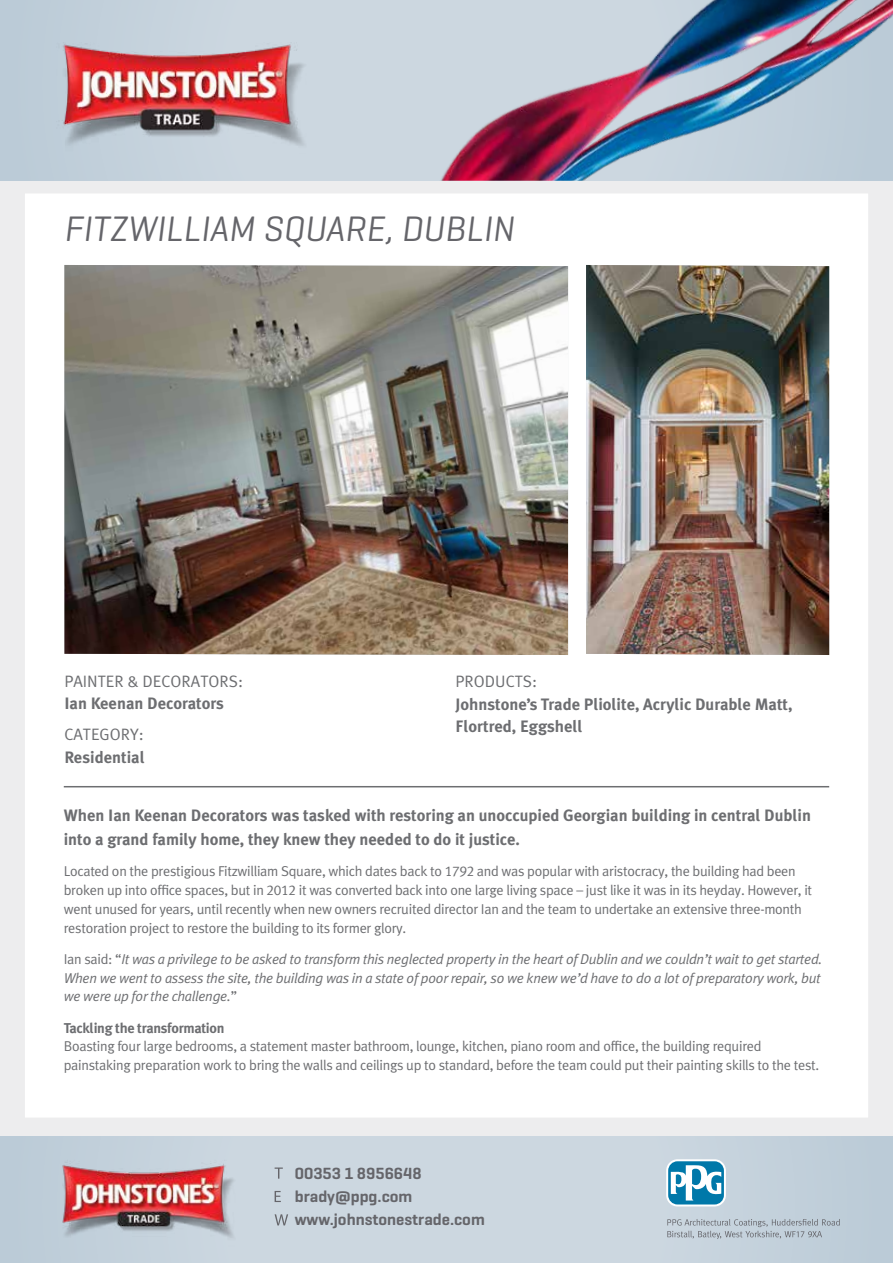
<style>
.page{position:relative;width:893px;height:1263px;background:#ededee}
.page>*{position:absolute;margin:0;border:0;box-sizing:border-box;transform-origin:0 0}
.t1{font:italic 36px "Geogrotesque";color:#65656a}
.t2{font:700 16.5px/24px "Meta Plus";color:#6d6e71}
.t3{font:600 16.5px/23.4px "Geogrotesque";color:#65656a}
.t4{font:16.5px "Meta Plus Normal";color:#6d6e71}
.t5{font:14.25px/18.8px "Meta Plus Normal";letter-spacing:-.02em;color:#6d6e71}
.t6{font:italic 14.25px/18.8px "Meta Plus Normal";letter-spacing:-.02em;color:#6d6e71;text-align:justify}
.t7{font:700 14.25px "Meta Plus";letter-spacing:-.02em;color:#6d6e71}
.s1{font-style:normal}
</style>
<div class="page">
<div style="left:25px;top:194px;width:843px;height:923px;background:#fff"></div>
<div style="left:0;top:0;width:893px;height:181px;background:linear-gradient(to bottom,#c7d4de,#c7d4de)"></div>
<div style="left:0;top:1137px;width:893px;height:126px;background:linear-gradient(to right,#c7d4de,#c7d4de)"></div>
<img style="left:39px;top:25px;width:286px;height:138px">
<img style="left:425px;top:0;width:468px;height:181px">
<svg style="left:275px;top:1167px;width:8px;height:12px"></svg>
<svg style="left:275px;top:1191px;width:6px;height:11px"></svg>
<svg style="left:275px;top:1214px;width:13px;height:11px"></svg>
<img style="left:45px;top:1151px;width:203px;height:98px">
<svg style="left:667px;top:1219px;width:173px;height:20px;background:#b4bfc9"></svg>
<svg style="left:666px;top:1159px;width:60px;height:47px"></svg>
<svg style="left:668px;top:1161px;width:56px;height:43px"></svg>
<svg style="left:671px;top:1164px;width:50px;height:36px;background:#6fb3ce"></svg>
<img style="left:64px;top:265px;width:504px;height:390px">
<img style="left:586px;top:265px;width:243px;height:390px">
<hr style="left:64px;top:786px;width:765px;height:1px;background:#6d6e71">
<h1 class="t1" style="left:64px;top:206px;width:452px">FITZWILLIAM SQUARE, DUBLIN</h1>
<p class="t4" style="left:64px;top:672px;width:180px">PAINTER &amp; DECORATORS:</p>
<p class="t2" style="left:64px;top:691px;width:161px">Ian Keenan Decorators</p>
<p class="t4" style="left:64px;top:725px;width:81px">CATEGORY:</p>
<p class="t2" style="left:64px;top:745px;width:82px">Residential</p>
<p class="t4" style="left:455px;top:672px;width:83px">PRODUCTS:</p>
<p class="t2" style="left:455px;top:693px;width:339px;line-height:22.5px">Johnstone’s Trade Pliolite, Acrylic Durable Matt,<br>Flortred, Eggshell</p>
<p class="t2" style="left:64px;top:803px;width:749px">When Ian Keenan Decorators was tasked with restoring an unoccupied Georgian building in central Dublin into a grand family home, they knew they needed to do it justice.</p>
<p class="t5" style="left:64px;top:862px;width:750px">Located on the prestigious Fitzwilliam Square, which dates back to 1792 and was popular with aristocracy, the building had been broken up into office spaces, but in 2012 it was converted back into one large living space – just like it was in its heyday. However, it went unused for years, until recently when new owners recruited director Ian and the team to undertake an extensive three-month restoration project to restore the building to its former glory.</p>
<p class="t6" style="left:64px;top:949px;width:760px"><span class="s1">Ian said: “</span>It was a privilege to be asked to transform this neglected property in the heart of Dublin and we couldn’t wait to get started.<br>When we went to assess the site, the building was in a state of poor repair, so we knew we’d have to do a lot of preparatory work, but we were up for the challenge.<span class="s1">”</span></p>
<p class="t7" style="left:64px;top:1019px;width:162px">Tackling the transformation</p>
<p class="t5" style="left:64px;top:1037px;width:757px">Boasting four large bedrooms, a statement master bathroom, lounge, kitchen, piano room and office, the building required painstaking preparation work to bring the walls and ceilings up to standard, before the team could put their painting skills to the test.</p>
<p class="t3" style="left:295px;top:1161px;width:191px">00353 1 8956648 brady@ppg.com www.johnstonestrade.com</p>
</div>
